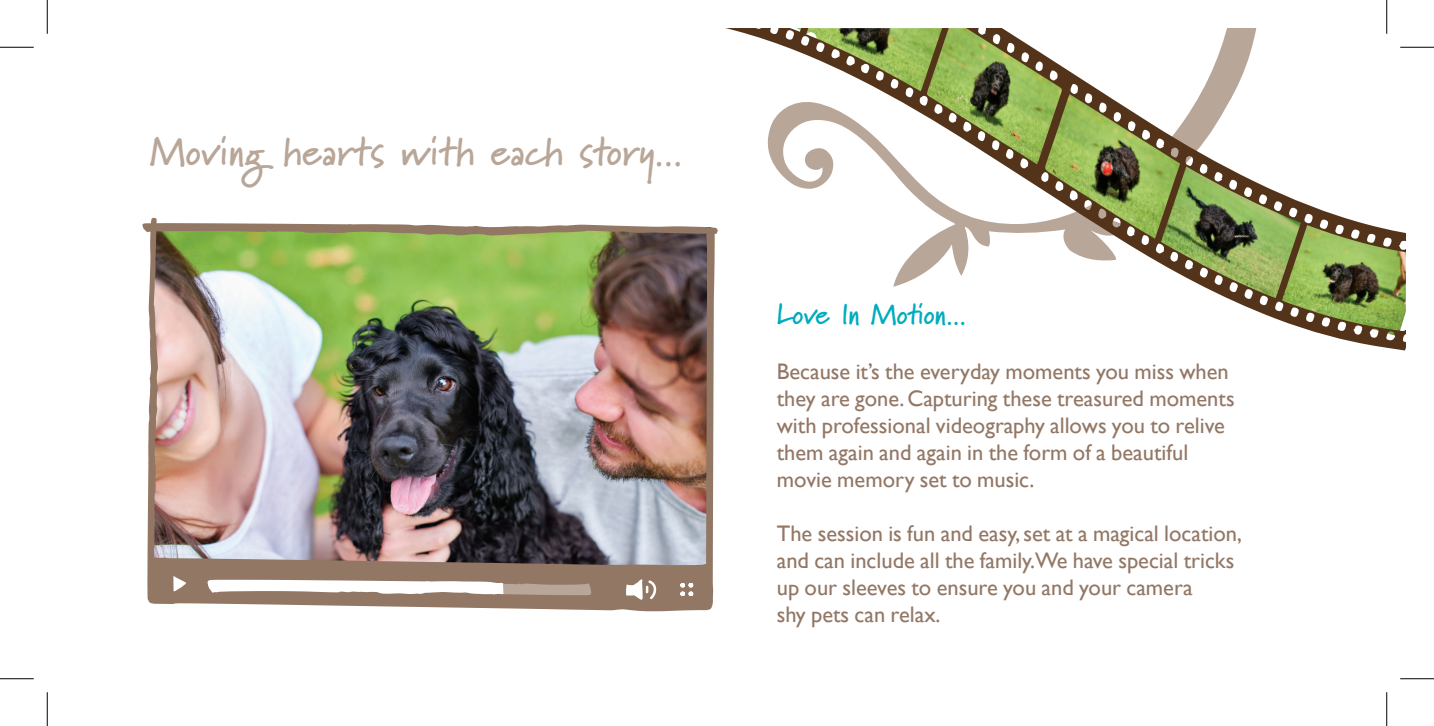
<style>
.page{position:relative;width:1434px;height:726px;background:#fff}
.page>*{position:absolute;margin:0;border:0;box-sizing:border-box;transform-origin:0 0}
.t1{font:700 40.5px "Marydale";color:#b8a698}
.t2{font:700 29.25px "Marydale";color:#00acbe}
.t3{font:22.5px/27px "Gill Sans";color:#927765}
</style>
<div class="page">
<svg style="left:725px;top:28px;width:681px;height:322px"></svg>
<img style="left:142px;top:218px;width:576px;height:394px">
<hr style="left:1400px;top:46px;width:34px;height:3px;background:#fff">
<hr style="left:1385px;top:0;width:3px;height:34px;background:#fff">
<hr style="left:0;top:47px;width:34px;height:1px;background:#000">
<hr style="left:1400px;top:47px;width:34px;height:1px;background:#000">
<hr style="left:0;top:678px;width:34px;height:1px;background:#000">
<hr style="left:1400px;top:678px;width:34px;height:1px;background:#000">
<hr style="left:47px;top:0;width:1px;height:34px;background:#000">
<hr style="left:47px;top:692px;width:1px;height:34px;background:#000">
<hr style="left:1386px;top:0;width:1px;height:34px;background:#000">
<hr style="left:1386px;top:692px;width:1px;height:34px;background:#000">
<h1 class="t1" style="left:150px;top:127px;width:534px">Moving hearts with each story...</h1>
<h2 class="t2" style="left:777px;top:297px;width:191px">Love In Motion...</h2>
<p class="t3" style="left:777px;top:357px;width:459px">Because it’s the everyday moments you miss when they are gone. Capturing these treasured moments with professional videography allows you to relive them again and again in the form of a beautiful movie memory set to music.</p>
<p class="t3" style="left:777px;top:519px;width:467px">The session is fun and easy, set at a magical location, and can include all the family.We have special tricks up our sleeves to ensure you and your camera<br>shy pets can relax.</p>
</div>
